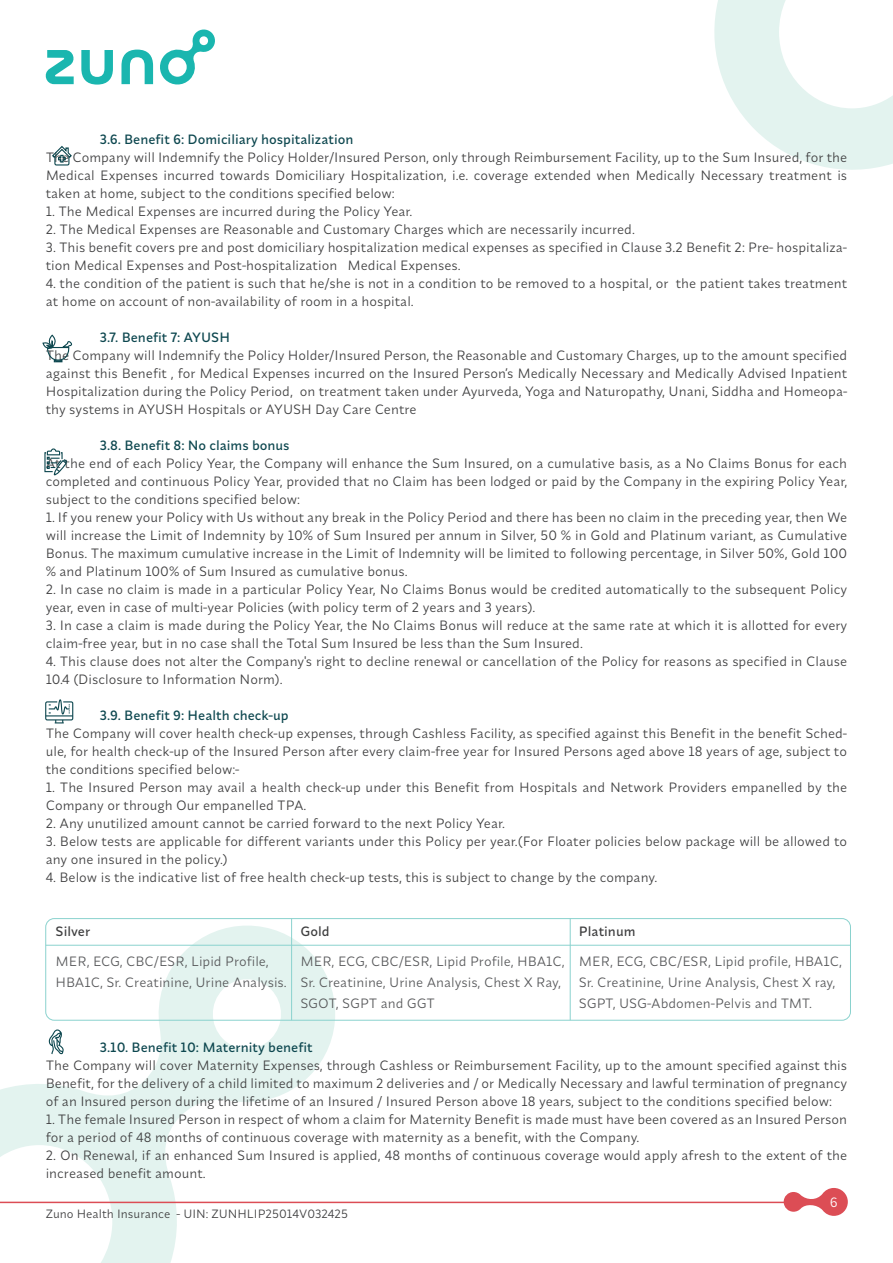
<style>
.page{position:relative;width:893px;height:1263px;background:#fff}
.page>*{position:absolute;margin:0;border:0;box-sizing:border-box;transform-origin:0 0}
.t1{font:13.5px/18px "Synonym";color:#3e3e3f}
.t2{font:13.5px/21px "Synonym";color:#57585a}
.t3{font:500 13.5px "Synonym";color:#0d474f}
.t4{font:500 13.5px "Synonym";color:#3e3e3f}
.t5{font:13.5px "Synonym";color:#fff}
.t6{font:12px "Synonym";color:#3e3e3f}
</style>
<div class="page">
<svg style="left:714px;top:0;width:179px;height:170px"></svg>
<svg style="left:0;top:925px;width:335px;height:338px"></svg>
<svg style="left:42px;top:335px;width:31px;height:28px"></svg>
<svg style="left:44px;top:448px;width:24px;height:28px"></svg>
<hr style="left:291px;top:918px;width:1px;height:102px;background:#8ad2ce">
<hr style="left:570px;top:918px;width:1px;height:102px;background:#8ad2ce">
<div style="left:45px;top:918px;width:806px;height:102px;border:1px solid #8ad2ce;border-radius:9px"></div>
<hr style="left:46px;top:945px;width:804px;height:1px;background:#8ad2ce">
<svg style="left:52px;top:145px;width:20px;height:21px"></svg>
<div style="left:45px;top:701px;width:28px;height:19px;border:1px solid #0d474f;border-radius:2px"></div>
<svg style="left:46px;top:699px;width:27px;height:24px"></svg>
<svg style="left:48px;top:1029px;width:16px;height:29px"></svg>
<hr style="left:0;top:1202px;width:817px;height:1px;background:#dc4d55">
<svg style="left:784px;top:1188px;width:64px;height:28px"></svg>
<svg style="left:45px;top:29px;width:170px;height:56px"></svg>
<p class="t3" style="left:100px;top:131px;width:255px">3.6. Benefit 6: Domiciliary hospitalization</p>
<p class="t1" style="left:46px;top:148px;width:803px;text-align:justify">The Company will Indemnify the Policy Holder/Insured Person, only through Reimbursement Facility, up to the Sum Insured, for the Medical Expenses incurred towards Domiciliary Hospitalization, i.e. coverage extended when Medically Necessary treatment is taken at home, subject to the conditions specified below:</p>
<p class="t1" style="left:46px;top:202px;width:368px">1. The Medical Expenses are incurred during the Policy Year.</p>
<p class="t1" style="left:46px;top:220px;width:591px">2. The Medical Expenses are Reasonable and Customary Charges which are necessarily incurred.</p>
<p class="t1" style="left:46px;top:238px;width:803px">3. This benefit covers pre and post domiciliary hospitalization medical expenses as specified in Clause 3.2 Benefit 2: Pre- hospitaliza&shy;tion Medical Expenses and Post-hospitalization Medical Expenses.</p>
<p class="t1" style="left:46px;top:274px;width:803px">4. the condition of the patient is such that he/she is not in a condition to be removed to a hospital, or the patient takes treatment at home on account of non-availability of room in a hospital.</p>
<p class="t3" style="left:100px;top:329px;width:132px">3.7. Benefit 7: AYUSH</p>
<p class="t1" style="left:46px;top:346px;width:803px;text-align:justify">The Company will Indemnify the Policy Holder/Insured Person, the Reasonable and Customary Charges, up to the amount specified against this Benefit , for Medical Expenses incurred on the Insured Person’s Medically Necessary and Medically Advised Inpatient Hospitalization during the Policy Period, on treatment taken under Ayurveda, Yoga and Naturopathy, Unani, Siddha and Homeopa&shy;thy systems in AYUSH Hospitals or AYUSH Day Care Centre</p>
<p class="t3" style="left:100px;top:437px;width:191px">3.8. Benefit 8: No claims bonus</p>
<p class="t1" style="left:46px;top:454px;width:803px;text-align:justify">At the end of each Policy Year, the Company will enhance the Sum Insured, on a cumulative basis, as a No Claims Bonus for each completed and continuous Policy Year, provided that no Claim has been lodged or paid by the Company in the expiring Policy Year, subject to the conditions specified below:</p>
<p class="t1" style="left:46px;top:508px;width:803px;text-align:justify">1. If you renew your Policy with Us without any break in the Policy Period and there has been no claim in the preceding year, then We will increase the Limit of Indemnity by 10% of Sum Insured per annum in Silver, 50 % in Gold and Platinum variant, as Cumulative Bonus. The maximum cumulative increase in the Limit of Indemnity will be limited to following percentage, in Silver 50%, Gold 100 % and Platinum 100% of Sum Insured as cumulative bonus.</p>
<p class="t1" style="left:46px;top:580px;width:803px">2. In case no claim is made in a particular Policy Year, No Claims Bonus would be credited automatically to the subsequent Policy year, even in case of multi-year Policies (with policy term of 2 years and 3 years).</p>
<p class="t1" style="left:46px;top:616px;width:803px">3. In case a claim is made during the Policy Year, the No Claims Bonus will reduce at the same rate at which it is allotted for every claim-free year, but in no case shall the Total Sum Insured be less than the Sum Insured.</p>
<p class="t1" style="left:46px;top:652px;width:803px">4. This clause does not alter the Company's right to decline renewal or cancellation of the Policy for reasons as specified in Clause<br>10.4 (Disclosure to Information Norm).</p>
<p class="t3" style="left:100px;top:707px;width:190px">3.9. Benefit 9: Health check-up</p>
<p class="t1" style="left:46px;top:724px;width:803px;text-align:justify">The Company will cover health check-up expenses, through Cashless Facility, as specified against this Benefit in the benefit Sched&shy;ule, for health check-up of the Insured Person after every claim-free year for Insured Persons aged above 18 years of age, subject to the conditions specified below:-</p>
<p class="t1" style="left:46px;top:778px;width:803px">1. The Insured Person may avail a health check-up under this Benefit from Hospitals and Network Providers empanelled by the<br>Company or through Our empanelled TPA.</p>
<p class="t1" style="left:46px;top:814px;width:461px">2. Any unutilized amount cannot be carried forward to the next Policy Year.</p>
<p class="t1" style="left:46px;top:832px;width:803px">3. Below tests are applicable for different variants under this Policy per year.(For Floater policies below package will be allowed to any one insured in the policy.)</p>
<p class="t1" style="left:46px;top:868px;width:613px">4. Below is the indicative list of free health check-up tests, this is subject to change by the company.</p>
<p class="t4" style="left:55px;top:923px;width:36px">Silver</p>
<p class="t4" style="left:300px;top:923px;width:31px">Gold</p>
<p class="t4" style="left:579px;top:923px;width:58px">Platinum</p>
<p class="t2" style="left:55px;top:951px;width:233px">MER, ECG, CBC/ESR, Lipid Profile,<br>HBA1C, Sr. Creatinine, Urine Analysis.</p>
<p class="t2" style="left:300px;top:951px;width:266px">MER, ECG, CBC/ESR, Lipid Profile, HBA1C,<br>Sr. Creatinine, Urine Analysis, Chest X Ray,<br>SGOT, SGPT and GGT</p>
<p class="t2" style="left:579px;top:951px;width:265px">MER, ECG, CBC/ESR, Lipid profile, HBA1C,<br>Sr. Creatinine, Urine Analysis, Chest X ray,<br>SGPT, USG-Abdomen-Pelvis and TMT.</p>
<p class="t3" style="left:100px;top:1039px;width:214px">3.10. Benefit 10: Maternity benefit</p>
<p class="t1" style="left:46px;top:1056px;width:803px;text-align:justify">The Company will cover Maternity Expenses, through Cashless or Reimbursement Facility, up to the amount specified against this Benefit, for the delivery of a child limited to maximum 2 deliveries and / or Medically Necessary and lawful termination of pregnancy of an Insured person during the lifetime of an Insured / Insured Person above 18 years, subject to the conditions specified below:</p>
<p class="t1" style="left:46px;top:1110px;width:803px">1. The female Insured Person in respect of whom a claim for Maternity Benefit is made must have been covered as an Insured Person for a period of 48 months of continuous coverage with maternity as a benefit, with the Company.</p>
<p class="t1" style="left:46px;top:1146px;width:803px">2. On Renewal, if an enhanced Sum Insured is applied, 48 months of continuous coverage would apply afresh to the extent of the increased benefit amount.</p>
<p class="t6" style="left:46px;top:1207px;width:304px">Zuno Health Insurance - UIN: ZUNHLIP25014V032425</p>
<p class="t5" style="left:830px;top:1194px;width:9px">6</p>
</div>
